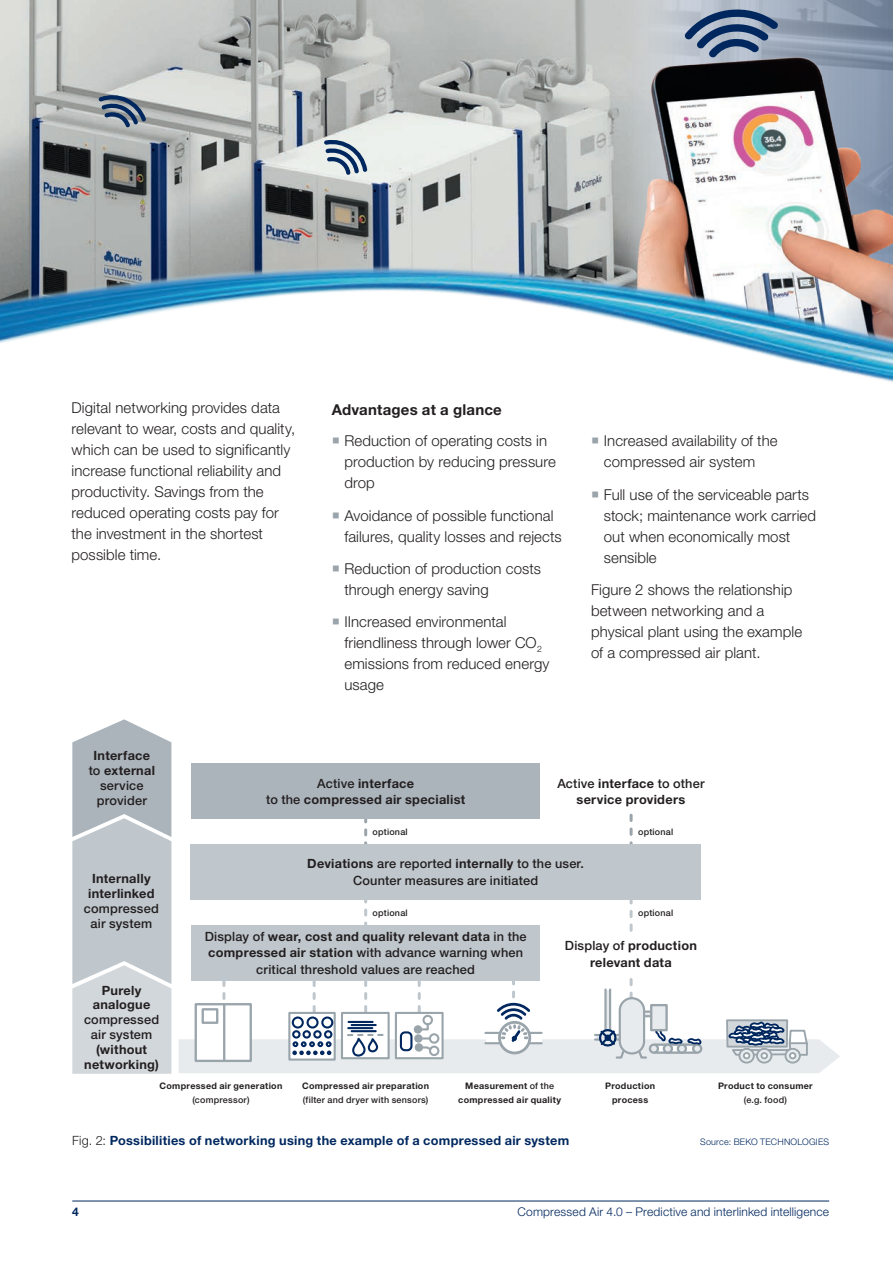
<style>
.page{position:relative;width:893px;height:1263px;background:#fff}
.page>*{position:absolute;margin:0;border:0;box-sizing:border-box;transform-origin:0 0}
.t1{font:300 15px/21px "Helvetica Neue LT Std";letter-spacing:.005em;color:#231f20}
.t2{font:700 15px "Helvetica Neue LT Std";letter-spacing:.015em;color:#231f20}
.t3{font:500 12.75px/16.5px "Helvetica Neue LT Std";letter-spacing:.015em;color:#231f20;text-align:center}
.t4{font:700 12.75px/15px "Helvetica Neue LT Std";letter-spacing:.02em;color:#231f20;text-align:center}
.t5{font:700 12.75px "Helvetica Neue LT Std";letter-spacing:.02em;color:#00285f}
.t6{font:300 12px "Helvetica Neue LT Std";letter-spacing:.015em;color:#00285f}
.t7{font:700 12px "Helvetica Neue LT Std";color:#00285f}
.t8{font:700 9px/13.5px "Helvetica Neue LT Std";letter-spacing:.03em;color:#231f20;text-align:center}
.t9{font:500 9px "Helvetica Neue LT Std";letter-spacing:.025em;color:#231f20}
.t10{font:300 9px "Helvetica Neue LT Std";letter-spacing:.025em;color:#00285f}
.s1{color:#99a4ab}
.s2{font-weight:500}
.s3{font-weight:700}
.s4{font-weight:300;color:#231f20}
</style>
<div class="page">
<img style="left:0;top:0;width:549px;height:196px">
<svg style="left:324px;top:139px;width:43px;height:36px;background:#98a9b9"></svg>
<svg style="left:98px;top:94px;width:48px;height:33px;background:#758596"></svg>
<img style="left:549px;top:0;width:344px;height:196px">
<svg style="left:718px;top:120px;width:175px;height:76px"></svg>
<img style="left:0;top:196px;width:893px;height:186px">
<hr style="left:72px;top:1200px;width:757px;height:1px;background:#00285f">
<svg style="left:72px;top:719px;width:99px;height:355px;background:#c2c9ce"></svg>
<svg style="left:364px;top:819px;width:3px;height:25px"></svg>
<div style="left:191px;top:764px;width:349px;height:55px;background:#abb4bb"></div>
<svg style="left:630px;top:815px;width:3px;height:29px"></svg>
<div style="left:191px;top:844px;width:510px;height:56px;background:#bfc7cc"></div>
<svg style="left:179px;top:884px;width:661px;height:189px"></svg>
<div style="left:650px;top:1004px;width:18px;height:27px;background:#e8ebed;border:2px solid #99a4ab"></div>
<p class="t1" style="left:72px;top:397px;width:225px">Digital networking provides data relevant to wear, costs and quality, which can be used to significantly increase functional reliability and productivity. Savings from the reduced operating costs pay for the investment in the shortest possible time.</p>
<p class="t2" style="left:332px;top:400px;width:172px">Advantages at a glance</p>
<p class="t1" style="left:344px;top:430px;width:213px;text-indent:-13px"><span class="s1">○</span> Reduction of operating costs in production by reducing pressure drop</p>
<p class="t1" style="left:344px;top:504px;width:219px;text-indent:-13px"><span class="s1">○</span> Avoidance of possible functional failures, quality losses and rejects</p>
<p class="t1" style="left:344px;top:558px;width:198px;text-indent:-13px"><span class="s1">○</span> Reduction of production costs through energy saving</p>
<p class="t1" style="left:344px;top:611px;width:207px;text-indent:-13px"><span class="s1">○</span> IIncreased environmental friendliness through lower CO<sub>2 </sub>emissions from reduced energy usage</p>
<p class="t1" style="left:604px;top:430px;width:175px;text-indent:-13px"><span class="s1">○</span> Increased availability of the compressed air system</p>
<p class="t1" style="left:604px;top:483px;width:214px;text-indent:-13px"><span class="s1">○</span> Full use of the serviceable parts stock; maintenance work carried out when economically most sensible</p>
<p class="t1" style="left:591px;top:579px;width:213px">Figure 2 shows the relationship between networking and a physical plant using the example of a compressed air plant.</p>
<p class="t4" style="left:89px;top:748px;width:68px">Interface <span class="s2">to</span> external <span class="s2">service provider</span></p>
<p class="t4" style="left:88px;top:871px;width:68px">Internally interlinked</p>
<p class="t3" style="left:84px;top:901px;width:77px;line-height:15px">compressed air system</p>
<p class="t4" style="left:93px;top:982px;width:59px">Purely analogue</p>
<p class="t3" style="left:84px;top:1012px;width:77px;line-height:15px">compressed air system</p>
<p class="t4" style="left:84px;top:1042px;width:76px">(without networking)</p>
<p class="t4" style="left:266px;top:774px;width:201px;line-height:16.5px"><span class="s2">Active</span> interface<br><span class="s2">to the</span> compressed air specialist</p>
<p class="t4" style="left:557px;top:774px;width:149px;line-height:16.5px"><span class="s2">Active</span> interface <span class="s2">to other </span>service providers</p>
<p class="t9" style="left:373px;top:826px;width:37px">optional</p>
<p class="t9" style="left:638px;top:826px;width:37px">optional</p>
<p class="t3" style="left:307px;top:855px;width:278px"><span class="s3">Deviations</span> are reported <span class="s3">internally</span> to the user.<br>Counter measures are initiated</p>
<p class="t9" style="left:373px;top:907px;width:37px">optional</p>
<p class="t9" style="left:638px;top:907px;width:37px">optional</p>
<p class="t3" style="left:205px;top:928px;width:323px">Display of <span class="s3">wear, cost and quality relevant data</span> in the <span class="s3">compressed air station</span> with advance warning when critical threshold values are reached</p>
<p class="t4" style="left:565px;top:937px;width:134px;line-height:16.5px"><span class="s2">Display of</span> production relevant data</p>
<p class="t8" style="left:160px;top:1079px;width:124px">Compressed air generation</p>
<p class="t9" style="left:192px;top:1094px;width:59px">(compressor)</p>
<p class="t8" style="left:302px;top:1079px;width:128px">Compressed air preparation</p>
<p class="t9" style="left:303px;top:1094px;width:127px">(filter and dryer with sensors)</p>
<p class="t8" style="left:458px;top:1079px;width:104px">Measurement <span class="s2">of the </span>compressed air quality</p>
<p class="t8" style="left:605px;top:1079px;width:51px">Production process</p>
<p class="t8" style="left:718px;top:1079px;width:96px">Product to consumer</p>
<p class="t9" style="left:744px;top:1094px;width:45px">(e.g. food)</p>
<p class="t5" style="left:72px;top:1133px;width:498px"><span class="s4">Fig. 2:</span> Possibilities of networking using the example of a compressed air system</p>
<p class="t10" style="left:700px;top:1136px;width:131px">Source: BEKO TECHNOLOGIES</p>
<p class="t7" style="left:72px;top:1204px;width:8px">4</p>
<p class="t6" style="left:518px;top:1205px;width:313px">Compressed Air 4.0 – Predictive and interlinked intelligence</p>
</div>
